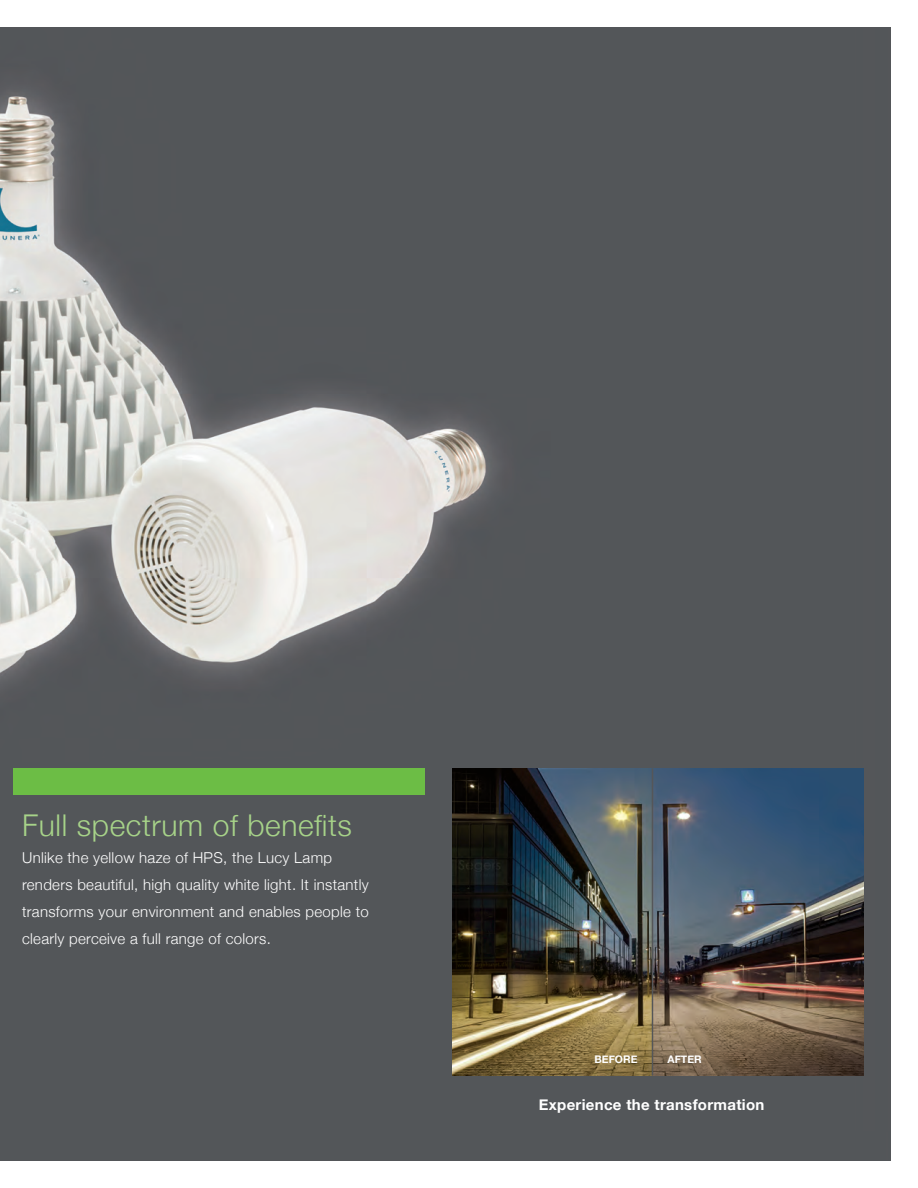
<style>
.page{position:relative;width:918px;height:1188px;background:#fff}
.page>*{position:absolute;margin:0;border:0;box-sizing:border-box;transform-origin:0 0}
.body_headline{font:300 30px "Helvetica Neue";letter-spacing:.02em;color:#a7d389}
.body{font:300 15px/27px "Helvetica Neue";letter-spacing:.02em;color:#fff}
.body-2{font:700 15px "Helvetica Neue";letter-spacing:.02em;color:#fff}
.t1{font:700 10.5px "Helvetica Neue";color:#fff}
</style>
<div class="page">
<img style="left:0;top:27px;width:891px;height:1134px">
<div style="left:14px;top:768px;width:411px;height:27px;background:#6cbd45"></div>
<img style="left:452px;top:768px;width:412px;height:308px">
<hr style="left:652px;top:768px;width:1px;height:308px;background:#555659">
<p class="body_headline" style="left:22px;top:801px;width:331px">Full spectrum of benefits</p>
<p class="body" style="left:22px;top:843px;width:348px">Unlike the yellow haze of HPS, the Lucy Lamp renders beautiful, high quality white light. It instantly transforms your environment and enables people to clearly perceive a full range of colors.</p>
<h3 class="t1" style="left:595px;top:1051px;width:44px">BEFORE</h3>
<h3 class="t1" style="left:667px;top:1051px;width:36px">AFTER</h3>
<p class="body-2" style="left:539px;top:1093px;width:227px">Experience the transformation</p>
</div>
